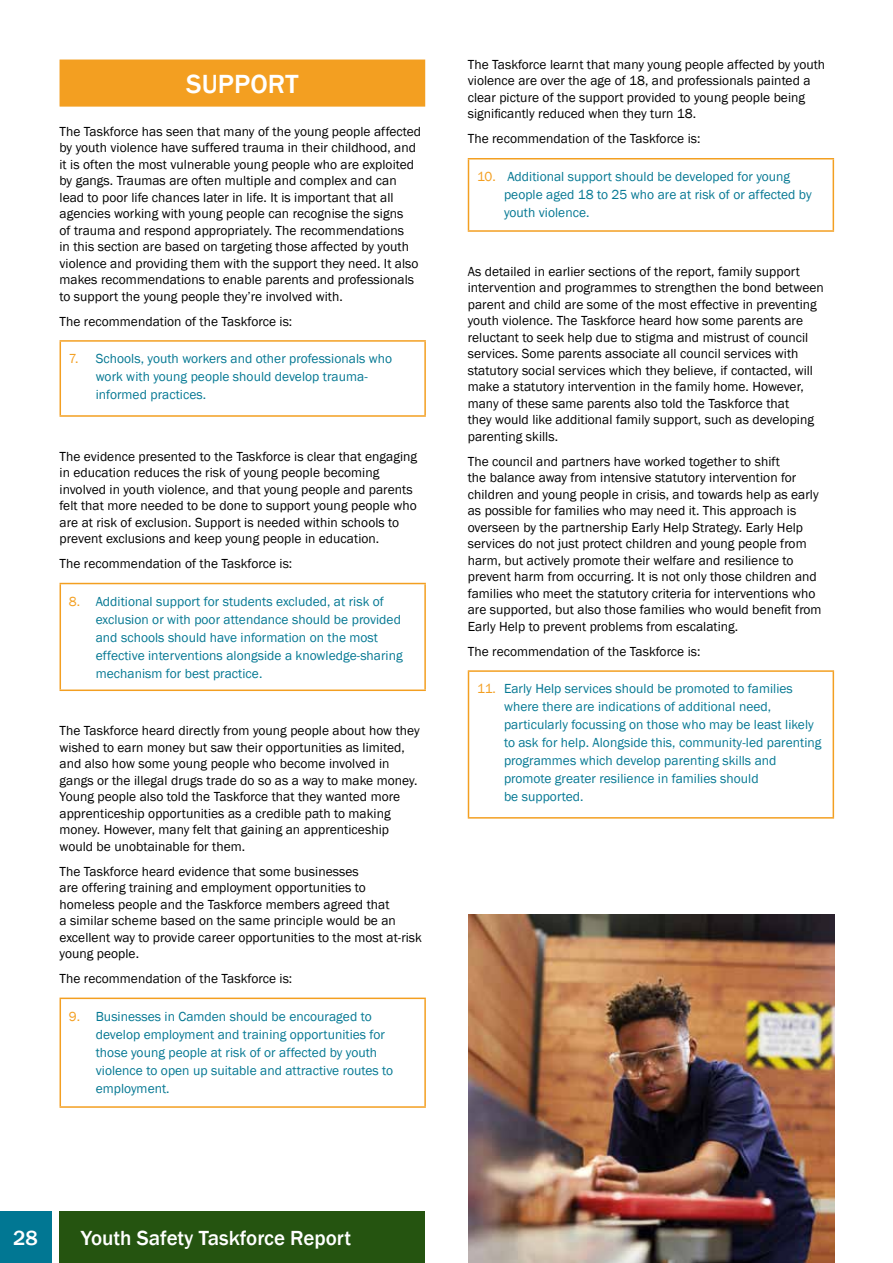
<style>
.page{position:relative;width:893px;height:1263px;background:#fff}
.page>*{position:absolute;margin:0;border:0;box-sizing:border-box;transform-origin:0 0}
.t1{font:500 27px "Franklin Gothic";letter-spacing:.005em;color:#fff}
.t2{font:500 21px "Franklin Gothic";color:#fff}
.t3{font:13.5px/16.5px "Franklin Gothic";letter-spacing:.005em;color:#000}
.t4{font:13.5px/18px "Franklin Gothic";letter-spacing:.005em;color:#057893}
.s1{color:#f39f21}
</style>
<div class="page">
<div style="left:0;top:1212px;width:51px;height:51px;background:#017793"></div>
<div style="left:60px;top:1212px;width:365px;height:51px;background:#255410"></div>
<div style="left:60px;top:60px;width:364px;height:47px;background:#f39f21"></div>
<hr style="left:60px;top:60px;width:365px;height:1px;background:#f39f21">
<hr style="left:424px;top:61px;width:1px;height:46px;background:#f39f21">
<hr style="left:60px;top:342px;width:1px;height:73px;background:#f39f21">
<hr style="left:424px;top:342px;width:2px;height:73px;background:#f39f21">
<hr style="left:60px;top:415px;width:366px;height:2px;background:#f39f21">
<hr style="left:60px;top:340px;width:366px;height:2px;background:#f39f21">
<hr style="left:60px;top:584px;width:1px;height:105px;background:#f39f21">
<hr style="left:424px;top:584px;width:2px;height:105px;background:#f39f21">
<hr style="left:60px;top:689px;width:366px;height:2px;background:#f39f21">
<hr style="left:60px;top:583px;width:366px;height:1px;background:#f39f21">
<hr style="left:60px;top:999px;width:1px;height:107px;background:#f39f21">
<hr style="left:424px;top:999px;width:2px;height:107px;background:#f39f21">
<hr style="left:60px;top:1106px;width:366px;height:2px;background:#f39f21">
<hr style="left:60px;top:997px;width:366px;height:2px;background:#f39f21">
<hr style="left:468px;top:159px;width:1px;height:71px;background:#f39f21">
<hr style="left:833px;top:159px;width:1px;height:71px;background:#f39f21">
<hr style="left:468px;top:230px;width:366px;height:2px;background:#f39f21">
<hr style="left:468px;top:158px;width:366px;height:1px;background:#f39f21">
<hr style="left:468px;top:672px;width:1px;height:145px;background:#f39f21">
<hr style="left:833px;top:672px;width:1px;height:145px;background:#f39f21">
<hr style="left:468px;top:817px;width:366px;height:2px;background:#f39f21">
<hr style="left:468px;top:670px;width:366px;height:2px;background:#f39f21">
<img style="left:468px;top:914px;width:366px;height:349px">
<h1 class="t1" style="left:186px;top:68px;width:114px">SUPPORT</h1>
<p class="t3" style="left:60px;top:123px;width:363px">The Taskforce has seen that many of the young people affected by youth violence have suffered trauma in their childhood, and it is often the most vulnerable young people who are exploited by gangs. Traumas are often multiple and complex and can lead to poor life chances later in life. It is important that all agencies working with young people can recognise the signs<br>of trauma and respond appropriately. The recommendations<br>in this section are based on targeting those affected by youth violence and providing them with the support they need. It also makes recommendations to enable parents and professionals to support the young people they’re involved with.</p>
<p class="t3" style="left:60px;top:313px;width:234px">The recommendation of the Taskforce is:</p>
<p class="t4" style="left:96px;top:350px;width:298px;text-indent:-27px"><span class="s1">7.</span> Schools, youth workers and other professionals who work with young people should develop trauma&shy;informed practices.</p>
<p class="t3" style="left:60px;top:448px;width:359px">The evidence presented to the Taskforce is clear that engaging in education reduces the risk of young people becoming involved in youth violence, and that young people and parents felt that more needed to be done to support young people who are at risk of exclusion. Support is needed within schools to prevent exclusions and keep young people in education.</p>
<p class="t3" style="left:60px;top:556px;width:234px">The recommendation of the Taskforce is:</p>
<p class="t4" style="left:96px;top:592px;width:308px;text-indent:-27px"><span class="s1">8.</span> Additional support for students excluded, at risk of exclusion or with poor attendance should be provided and schools should have information on the most effective interventions alongside a knowledge-sharing mechanism for best practice.</p>
<p class="t3" style="left:60px;top:722px;width:362px">The Taskforce heard directly from young people about how they wished to earn money but saw their opportunities as limited, and also how some young people who become involved in gangs or the illegal drugs trade do so as a way to make money.<br>Young people also told the Taskforce that they wanted more apprenticeship opportunities as a credible path to making money. However, many felt that gaining an apprenticeship would be unobtainable for them.</p>
<p class="t3" style="left:60px;top:863px;width:364px">The Taskforce heard evidence that some businesses<br>are offering training and employment opportunities to homeless people and the Taskforce members agreed that<br>a similar scheme based on the same principle would be an excellent way to provide career opportunities to the most at-risk young people.</p>
<p class="t3" style="left:60px;top:970px;width:234px">The recommendation of the Taskforce is:</p>
<p class="t4" style="left:96px;top:1007px;width:299px;text-indent:-27px"><span class="s1">9.</span> Businesses in Camden should be encouraged to develop employment and training opportunities for those young people at risk of or affected by youth violence to open up suitable and attractive routes to employment.</p>
<p class="t3" style="left:468px;top:57px;width:359px">The Taskforce learnt that many young people affected by youth violence are over the age of 18, and professionals painted a clear picture of the support provided to young people being significantly reduced when they turn 18.</p>
<p class="t3" style="left:468px;top:131px;width:234px">The recommendation of the Taskforce is:</p>
<p class="t4" style="left:504px;top:168px;width:309px;text-indent:-27px"><span class="s1">10.</span> Additional support should be developed for young people aged 18 to 25 who are at risk of or affected by youth violence.</p>
<p class="t3" style="left:468px;top:263px;width:357px">As detailed in earlier sections of the report, family support intervention and programmes to strengthen the bond between parent and child are some of the most effective in preventing youth violence. The Taskforce heard how some parents are reluctant to seek help due to stigma and mistrust of council services. Some parents associate all council services with statutory social services which they believe, if contacted, will make a statutory intervention in the family home. However, many of these same parents also told the Taskforce that<br>they would like additional family support, such as developing parenting skills.</p>
<p class="t3" style="left:468px;top:453px;width:355px">The council and partners have worked together to shift<br>the balance away from intensive statutory intervention for children and young people in crisis, and towards help as early as possible for families who may need it. This approach is overseen by the partnership Early Help Strategy. Early Help services do not just protect children and young people from harm, but actively promote their welfare and resilience to prevent harm from occurring. It is not only those children and families who meet the statutory criteria for interventions who are supported, but also those families who would benefit from Early Help to prevent problems from escalating.</p>
<p class="t3" style="left:468px;top:643px;width:234px">The recommendation of the Taskforce is:</p>
<p class="t4" style="left:504px;top:680px;width:319px;text-indent:-27px"><span class="s1">11.</span> Early Help services should be promoted to families where there are indications of additional need, particularly focussing on those who may be least likely to ask for help. Alongside this, community-led parenting programmes which develop parenting skills and promote greater resilience in families should<br>be supported.</p>
<h2 class="t2" style="left:13px;top:1225px;width:26px">28</h2>
<h2 class="t2" style="left:81px;top:1225px;width:272px">Youth Safety Taskforce Report</h2>
</div>
